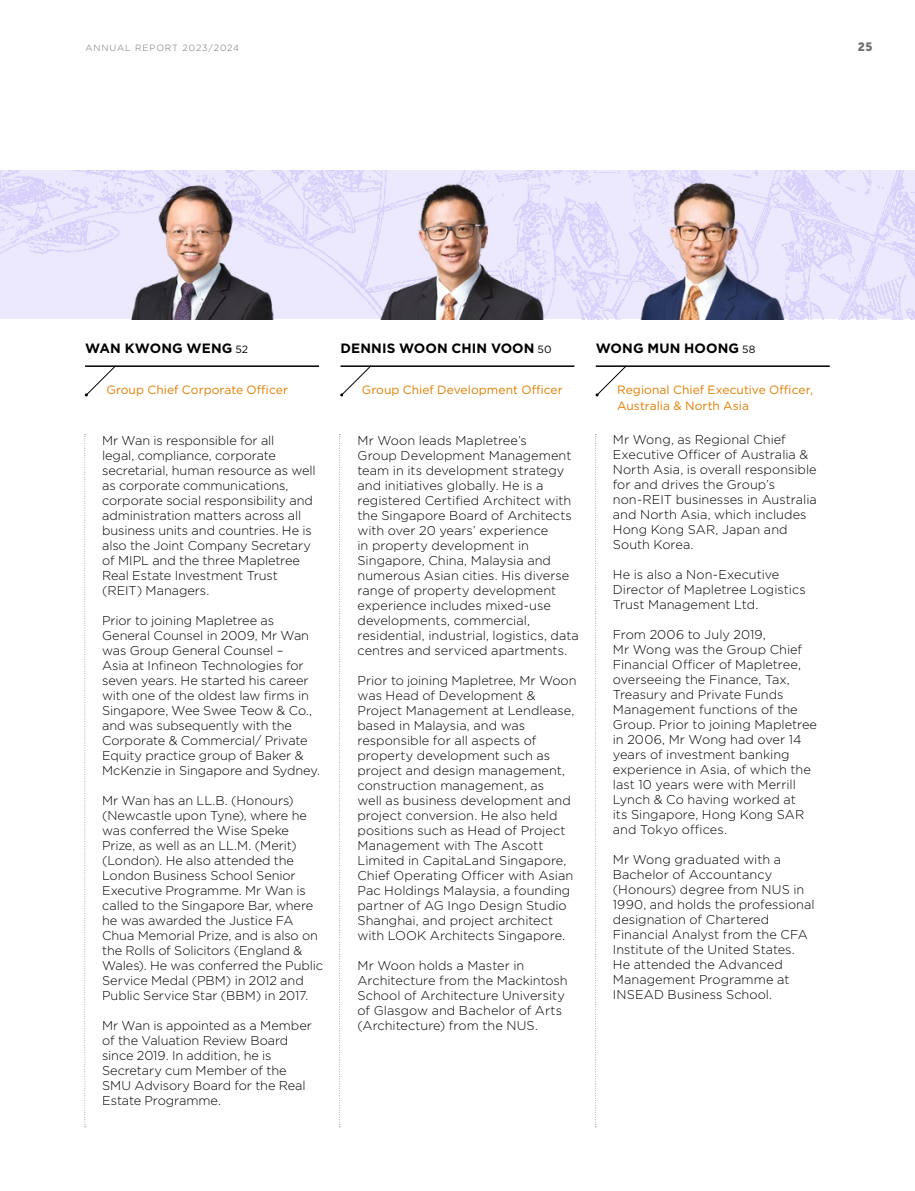
<style>
.page{position:relative;width:915px;height:1191px;background:#fff}
.page>*{position:absolute;margin:0;border:0;box-sizing:border-box;transform-origin:0 0}
.t1{font:700 13.5px "Gotham";letter-spacing:.01em;color:#000}
.t2{font:300 12.75px/15px "Gotham";color:#000}
.t3{font:12px/16.5px "Gotham";letter-spacing:.005em;color:#e27e00}
.t4{font:12px "Museo Sans 900";color:#706f6f}
.t5{font:300 9px "Gotham";letter-spacing:.1em;color:#706f6f}
.s1{font-weight:400;font-size:10.5px}
</style>
<div class="page">
<img style="left:0;top:170px;width:914px;height:149px">
<img style="left:108px;top:172px;width:177px;height:147px">
<img style="left:349px;top:170px;width:217px;height:149px">
<img style="left:606px;top:170px;width:213px;height:149px">
<hr style="left:85px;top:365px;width:234px;height:2px;background:#000">
<svg style="left:85px;top:365px;width:31px;height:31px"></svg>
<hr style="left:340px;top:365px;width:234px;height:2px;background:#000">
<svg style="left:340px;top:365px;width:32px;height:31px"></svg>
<hr style="left:595px;top:365px;width:234px;height:2px;background:#000">
<svg style="left:595px;top:365px;width:32px;height:31px"></svg>
<svg style="left:84px;top:434px;width:2px;height:693px"></svg>
<svg style="left:339px;top:434px;width:1px;height:693px"></svg>
<svg style="left:595px;top:434px;width:1px;height:693px"></svg>
<p class="t5" style="left:85px;top:42px;width:155px">ANNUAL REPORT 2023/2024</p>
<p class="t4" style="left:857px;top:40px;width:16px">25</p>
<p class="t1" style="left:85px;top:339px;width:164px">WAN KWONG WENG <span class="s1">52</span></p>
<p class="t3" style="left:106px;top:381px;width:183px">Group Chief Corporate Officer</p>
<p class="t2" style="left:102px;top:432px;width:215px">Mr Wan is responsible for all<br>legal, compliance, corporate secretarial, human resource as well as corporate communications, corporate social responsibility and administration matters across all business units and countries. He is also the Joint Company Secretary of MIPL and the three Mapletree<br>Real Estate Investment Trust (REIT) Managers.</p>
<p class="t2" style="left:102px;top:612px;width:219px">Prior to joining Mapletree as<br>General Counsel in 2009, Mr Wan was Group General Counsel –<br>Asia at Infineon Technologies for seven years. He started his career with one of the oldest law firms in<br>Singapore, Wee Swee Teow &amp; Co., and was subsequently with the<br>Corporate &amp; Commercial/ Private<br>Equity practice group of Baker &amp;<br>McKenzie in Singapore and Sydney.</p>
<p class="t2" style="left:102px;top:792px;width:222px">Mr Wan has an LL.B. (Honours) (Newcastle upon Tyne), where he was conferred the Wise Speke<br>Prize, as well as an LL.M. (Merit) (London). He also attended the<br>London Business School Senior<br>Executive Programme. Mr Wan is called to the Singapore Bar, where he was awarded the Justice FA<br>Chua Memorial Prize, and is also on the Rolls of Solicitors (England &amp;<br>Wales). He was conferred the Public<br>Service Medal (PBM) in 2012 and<br>Public Service Star (BBM) in 2017.</p>
<p class="t2" style="left:102px;top:1017px;width:211px">Mr Wan is appointed as a Member of the Valuation Review Board since 2019. In addition, he is<br>Secretary cum Member of the<br>SMU Advisory Board for the Real<br>Estate Programme.</p>
<p class="t1" style="left:340px;top:339px;width:212px">DENNIS WOON CHIN VOON <span class="s1">50</span></p>
<p class="t3" style="left:361px;top:381px;width:202px">Group Chief Development Officer</p>
<p class="t2" style="left:357px;top:432px;width:223px">Mr Woon leads Mapletree’s<br>Group Development Management team in its development strategy and initiatives globally. He is a registered Certified Architect with the Singapore Board of Architects with over 20 years’ experience<br>in property development in<br>Singapore, China, Malaysia and numerous Asian cities. His diverse range of property development experience includes mixed-use developments, commercial, residential, industrial, logistics, data centres and serviced apartments.</p>
<p class="t2" style="left:357px;top:672px;width:220px">Prior to joining Mapletree, Mr Woon was Head of Development &amp;<br>Project Management at Lendlease, based in Malaysia, and was responsible for all aspects of property development such as project and design management, construction management, as<br>well as business development and project conversion. He also held positions such as Head of Project<br>Management with The Ascott<br>Limited in CapitaLand Singapore,<br>Chief Operating Officer with Asian<br>Pac Holdings Malaysia, a founding partner of AG Ingo Design Studio<br>Shanghai, and project architect with LOOK Architects Singapore.</p>
<p class="t2" style="left:357px;top:957px;width:212px">Mr Woon holds a Master in<br>Architecture from the Mackintosh<br>School of Architecture University of Glasgow and Bachelor of Arts (Architecture) from the NUS.</p>
<p class="t1" style="left:595px;top:339px;width:161px">WONG MUN HOONG <span class="s1">58</span></p>
<p class="t3" style="left:617px;top:381px;width:197px">Regional Chief Executive Officer,<br>Australia &amp; North Asia</p>
<p class="t2" style="left:612px;top:432px;width:205px">Mr Wong, as Regional Chief<br>Executive Officer of Australia &amp;<br>North Asia, is overall responsible for and drives the Group’s non-REIT businesses in Australia and North Asia, which includes<br>Hong Kong SAR, Japan and<br>South Korea.</p>
<p class="t2" style="left:612px;top:567px;width:194px">He is also a Non-Executive<br>Director of Mapletree Logistics<br>Trust Management Ltd.</p>
<p class="t2" style="left:612px;top:627px;width:206px">From 2006 to July 2019,<br>Mr Wong was the Group Chief<br>Financial Officer of Mapletree, overseeing the Finance, Tax,<br>Treasury and Private Funds<br>Management functions of the<br>Group. Prior to joining Mapletree in 2006, Mr Wong had over 14 years of investment banking experience in Asia, of which the last 10 years were with Merrill<br>Lynch &amp; Co having worked at<br>its Singapore, Hong Kong SAR and Tokyo offices.</p>
<p class="t2" style="left:612px;top:852px;width:203px">Mr Wong graduated with a<br>Bachelor of Accountancy (Honours) degree from NUS in<br>1990, and holds the professional designation of Chartered<br>Financial Analyst from the CFA<br>Institute of the United States.<br>He attended the Advanced<br>Management Programme at<br>INSEAD Business School.</p>
</div>
